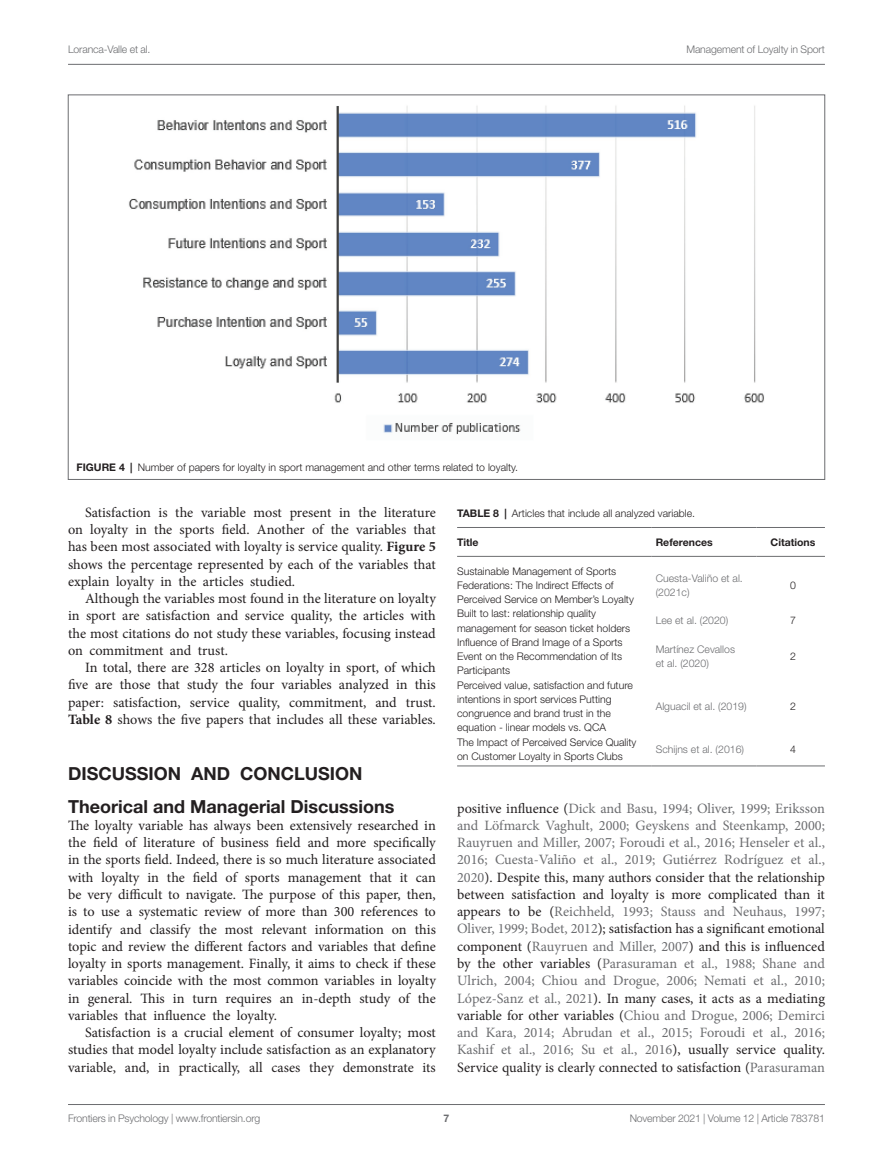
<style>
.page{position:relative;width:893px;height:1170px;background:#fff}
.page>*{position:absolute;margin:0;border:0;box-sizing:border-box;transform-origin:0 0}
.HEAD_2_after_HEAD_1{font:700 18px "Helvetica Neue LT Std";color:#231f20}
.HEAD_1{font:700 18px "Helvetica Neue LT Std";color:#231f20}
.TEXT{font:14.25px/17.2px "Minion Pro";color:#6c6d70;text-align:justify}
.TEXT-2{font:14.25px/17.2px "Minion Pro";color:#231f20;text-align:justify}
.TEXT_FLUSH{font:14.25px/17.2px "Minion Pro";color:#231f20;text-align:justify}
.TB_TX{font:300 10.5px/14.2px "Helvetica Neue LT Std";color:#231f20}
.TB_TX-2{font:300 10.5px/14.2px "Helvetica Neue LT Std";letter-spacing:-.015em;color:#6c6d70}
.FIG_LEG{font:300 10.5px "Helvetica Neue LT Std";color:#231f20}
.TT{font:300 10.5px "Helvetica Neue LT Std";color:#231f20}
.TB_CH{font:700 10.5px "Helvetica Neue LT Std";color:#231f20}
.t1{font:700 10.5px "Helvetica Neue LT Std";color:#6c6d70}
.s1{font-weight:700}
.s2{color:#231f20}
</style>
<div class="page">
<hr style="left:68px;top:64px;width:757px;height:1px;background:#6c6d70">
<hr style="left:68px;top:1104px;width:757px;height:1px;background:#6c6d70">
<img style="left:128px;top:105px;width:636px;height:330px">
<hr style="left:651px;top:527px;width:106px;height:1px;background:#6c6d70">
<hr style="left:651px;top:556px;width:106px;height:1px;background:#6c6d70">
<hr style="left:757px;top:527px;width:68px;height:1px;background:#6c6d70">
<hr style="left:757px;top:556px;width:68px;height:1px;background:#6c6d70">
<hr style="left:457px;top:527px;width:194px;height:1px;background:#6c6d70">
<hr style="left:457px;top:556px;width:194px;height:1px;background:#6c6d70">
<hr style="left:457px;top:765px;width:194px;height:1px;background:#6c6d70">
<hr style="left:651px;top:765px;width:106px;height:1px;background:#6c6d70">
<hr style="left:757px;top:765px;width:68px;height:1px;background:#6c6d70">
<p class="TB_TX-2" style="left:68px;top:41px;width:84px">Loranca-Valle et al.</p>
<p class="TB_TX-2" style="left:686px;top:41px;width:140px">Management of Loyalty in Sport</p>
<p class="FIG_LEG" style="left:77px;top:461px;width:443px"><span class="s1">FIGURE 4 |</span> Number of papers for loyalty in sport management and other terms related to loyalty.</p>
<p class="TT" style="left:457px;top:506px;width:240px"><span class="s1">TABLE 8 |</span> Articles that include all analyzed variable.</p>
<p class="TB_CH" style="left:457px;top:535px;width:23px">Title</p>
<p class="TB_CH" style="left:656px;top:535px;width:58px">References</p>
<p class="TB_CH" style="left:771px;top:535px;width:46px">Citations</p>
<p class="TB_TX" style="left:457px;top:563px;width:178px">Sustainable Management of Sports<br>Federations: The Indirect Effects of<br>Perceived Service on Member’s Loyalty</p>
<p class="TB_TX-2" style="left:656px;top:570px;width:89px">Cuesta-Valiño et al. (2021c)</p>
<p class="TB_TX" style="left:790px;top:577px;width:7px">0</p>
<p class="TB_TX" style="left:457px;top:606px;width:175px">Built to last: relationship quality management for season ticket holders</p>
<p class="TB_TX-2" style="left:656px;top:613px;width:74px">Lee et al. (2020)</p>
<p class="TB_TX" style="left:790px;top:613px;width:7px">7</p>
<p class="TB_TX" style="left:457px;top:634px;width:167px;text-align:justify">Influence of Brand Image of a Sports Event on the Recommendation of Its Participants</p>
<p class="TB_TX-2" style="left:656px;top:642px;width:81px">Martínez Cevallos et al. (2020)</p>
<p class="TB_TX" style="left:790px;top:649px;width:7px">2</p>
<p class="TB_TX" style="left:457px;top:677px;width:177px">Perceived value, satisfaction and future intentions in sport services Putting congruence and brand trust in the equation - linear models vs. QCA</p>
<p class="TEXT-2" style="left:68px;top:503px;width:369px;text-indent:17px">Satisfaction is the variable most present in the literature on loyalty in the sports field. Another of the variables that has been most associated with loyalty is service quality. <span class="s1">Figure 5 </span>shows the percentage represented by each of the variables that explain loyalty in the articles studied.</p>
<p class="TEXT-2" style="left:68px;top:590px;width:369px;text-indent:17px">Although the variables most found in the literature on loyalty in sport are satisfaction and service quality, the articles with the most citations do not study these variables, focusing instead on commitment and trust.</p>
<p class="TEXT-2" style="left:68px;top:659px;width:369px;text-indent:17px">In total, there are 328 articles on loyalty in sport, of which five are those that study the four variables analyzed in this paper: satisfaction, service quality, commitment, and trust.<br><span class="s1">Table 8</span> shows the five papers that includes all these variables.</p>
<p class="HEAD_1" style="left:68px;top:762px;width:296px">DISCUSSION AND CONCLUSION</p>
<p class="HEAD_2_after_HEAD_1" style="left:68px;top:795px;width:328px">Theorical and Managerial Discussions</p>
<p class="TEXT_FLUSH" style="left:68px;top:816px;width:369px">The loyalty variable has always been extensively researched in the field of literature of business field and more specifically in the sports field. Indeed, there is so much literature associated with loyalty in the field of sports management that it can be very difficult to navigate. The purpose of this paper, then, is to use a systematic review of more than 300 references to identify and classify the most relevant information on this topic and review the different factors and variables that define loyalty in sports management. Finally, it aims to check if these variables coincide with the most common variables in loyalty in general. This in turn requires an in-depth study of the variables that influence the loyalty.</p>
<p class="TEXT-2" style="left:68px;top:1023px;width:369px;text-indent:17px">Satisfaction is a crucial element of consumer loyalty; most studies that model loyalty include satisfaction as an explanatory variable, and, in practically, all cases they demonstrate its</p>
<p class="TB_TX-2" style="left:656px;top:699px;width:92px">Alguacil et al. (2019)</p>
<p class="TB_TX" style="left:790px;top:699px;width:7px">2</p>
<p class="TB_TX" style="left:457px;top:734px;width:181px">The Impact of Perceived Service Quality on Customer Loyalty in Sports Clubs</p>
<p class="TB_TX-2" style="left:656px;top:741px;width:90px">Schijns et al. (2016)</p>
<p class="TB_TX" style="left:790px;top:741px;width:7px">4</p>
<p class="TEXT" style="left:457px;top:799px;width:369px"><span class="s2">positive influence (</span>Dick and Basu, 1994; Oliver, 1999; Eriksson and Löfmarck Vaghult, 2000; Geyskens and Steenkamp, 2000; Rauyruen and Miller, 2007; Foroudi et al., 2016; Henseler et al., 2016; Cuesta-Valiño et al., 2019; Gutiérrez Rodríguez et al., 2020<span class="s2">). Despite this, many authors consider that the relationship between satisfaction and loyalty is more complicated than it appears to be (</span>Reichheld, 1993; Stauss and Neuhaus, 1997; Oliver, 1999; Bodet, 2012<span class="s2">); satisfaction has a significant emotional component (</span>Rauyruen and Miller, 2007<span class="s2">) and this is influenced by the other variables (</span>Parasuraman et al., 1988; Shane and Ulrich, 2004; Chiou and Drogue, 2006; Nemati et al., 2010; López-Sanz et al., 2021<span class="s2">). In many cases, it acts as a mediating variable for other variables (</span>Chiou and Drogue, 2006; Demirci and Kara, 2014; Abrudan et al., 2015; Foroudi et al., 2016; Kashif et al., 2016; Su et al., 2016<span class="s2">), usually service quality.<br>Service quality is clearly connected to satisfaction (</span>Parasuraman</p>
<p class="TB_TX-2" style="left:68px;top:1110px;width:194px">Frontiers in Psychology | www.frontiersin.org</p>
<p class="t1" style="left:444px;top:1111px;width:7px">7</p>
<p class="TB_TX-2" style="left:630px;top:1110px;width:197px">November 2021 | Volume 12 | Article 783781</p>
</div>
